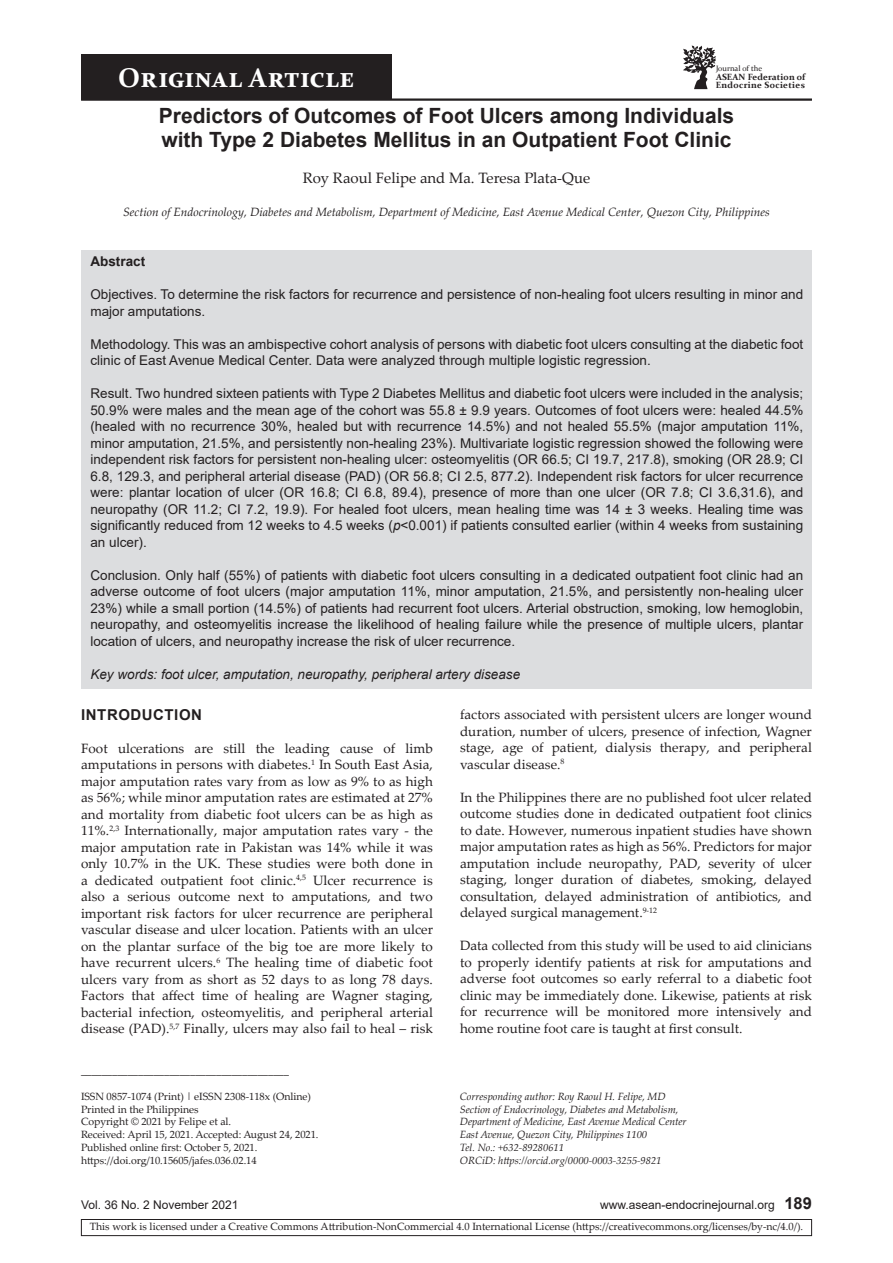
<style>
.page{position:relative;width:893px;height:1263px;background:#fff}
.page>*{position:absolute;margin:0;border:0;box-sizing:border-box;transform-origin:0 0}
.t1{font:700 27px "Constantia";letter-spacing:.005em;color:#fff}
.t2{font:700 21px/24px "Arial";color:#231f20}
.t3{font:15px "Palatino Linotype";color:#231f20}
.t4{font:700 15px "Arial";letter-spacing:.035em;color:#231f20}
.t5{font:13.5px/16.5px "Palatino Linotype";color:#231f20;text-align:justify}
.t6{font:13.5px/16.5px "Arial";color:#231f20}
.t7{font:italic 13.5px "Arial";color:#231f20}
.t8{font:700 13.5px "Arial";color:#231f20}
.t9{font:italic 12px "Palatino Linotype";color:#231f20}
.t10{font:12px "Arial";color:#231f20}
.t11{font:10.5px/12.8px "Palatino Linotype";letter-spacing:-.005em;color:#231f20}
.t12{font:italic 10.5px/12.8px "Palatino Linotype";letter-spacing:-.005em;color:#231f20}
.t13{font:700 9px "Constantia";letter-spacing:.03em;color:#231f20}
.t14{font:700 9px "Constantia";letter-spacing:.01em;color:#231f20}
.t15{font:7.8px "Constantia";color:#231f20}
.s1{font-style:italic}
.s2{font-weight:700;font-size:16.5px}
</style>
<div class="page">
<div style="left:81px;top:250px;width:731px;height:438px;background:#dcdddf"></div>
<div style="left:81px;top:1219px;width:731px;height:17px;border:1px solid #231f20"></div>
<hr style="left:81px;top:98px;width:731px;height:3px;background:#231f20">
<svg style="left:683px;top:45px;width:33px;height:44px"></svg>
<div style="left:81px;top:54px;width:311px;height:46px;background:#231f20"></div>
<h1 class="t1" style="left:118px;top:59px;width:238px">Original Article</h1>
<p class="t15" style="left:716px;top:63px;width:48px">Journal of the</p>
<p class="t14" style="left:716px;top:71px;width:91px">ASEAN Federation of</p>
<p class="t13" style="left:716px;top:78px;width:91px">Endocrine Societies</p>
<h2 class="t2" style="left:159px;top:104px;width:577px">Predictors of Outcomes of Foot Ulcers among Individuals with Type 2 Diabetes Mellitus in an Outpatient Foot Clinic</h2>
<p class="t3" style="left:303px;top:168px;width:289px">Roy Raoul Felipe and Ma. Teresa Plata-Que</p>
<p class="t9" style="left:123px;top:204px;width:648px">Section of Endocrinology, Diabetes and Metabolism, Department of Medicine, East Avenue Medical Center, Quezon City, Philippines</p>
<p class="t8" style="left:90px;top:252px;width:56px">Abstract</p>
<p class="t6" style="left:90px;top:286px;width:714px">Objectives. To determine the risk factors for recurrence and persistence of non-healing foot ulcers resulting in minor and major amputations.</p>
<p class="t6" style="left:90px;top:336px;width:714px">Methodology. This was an ambispective cohort analysis of persons with diabetic foot ulcers consulting at the diabetic foot clinic of East Avenue Medical Center. Data were analyzed through multiple logistic regression.</p>
<p class="t6" style="left:90px;top:385px;width:714px;text-align:justify">Result. Two hundred sixteen patients with Type 2 Diabetes Mellitus and diabetic foot ulcers were included in the analysis; 50.9% were males and the mean age of the cohort was 55.8 ± 9.9 years. Outcomes of foot ulcers were: healed 44.5% (healed with no recurrence 30%, healed but with recurrence 14.5%) and not healed 55.5% (major amputation 11%, minor amputation, 21.5%, and persistently non-healing 23%). Multivariate logistic regression showed the following were independent risk factors for persistent non-healing ulcer: osteomyelitis (OR 66.5; CI 19.7, 217.8), smoking (OR 28.9; CI 6.8, 129.3, and peripheral arterial disease (PAD) (OR 56.8; CI 2.5, 877.2). Independent risk factors for ulcer recurrence were: plantar location of ulcer (OR 16.8; CI 6.8, 89.4), presence of more than one ulcer (OR 7.8; CI 3.6,31.6), and neuropathy (OR 11.2; CI 7.2, 19.9). For healed foot ulcers, mean healing time was 14 ± 3 weeks. Healing time was significantly reduced from 12 weeks to 4.5 weeks (<span class="s1">p</span>&lt;0.001) if patients consulted earlier (within 4 weeks from sustaining an ulcer).</p>
<p class="t6" style="left:90px;top:567px;width:714px;text-align:justify">Conclusion. Only half (55%) of patients with diabetic foot ulcers consulting in a dedicated outpatient foot clinic had an adverse outcome of foot ulcers (major amputation 11%, minor amputation, 21.5%, and persistently non-healing ulcer 23%) while a small portion (14.5%) of patients had recurrent foot ulcers. Arterial obstruction, smoking, low hemoglobin, neuropathy, and osteomyelitis increase the likelihood of healing failure while the presence of multiple ulcers, plantar location of ulcers, and neuropathy increase the risk of ulcer recurrence.</p>
<p class="t7" style="left:90px;top:665px;width:431px">Key words: foot ulcer, amputation, neuropathy, peripheral artery disease</p>
<p class="t4" style="left:81px;top:704px;width:122px">INTRODUCTION</p>
<p class="t5" style="left:81px;top:739px;width:354px">Foot ulcerations are still the leading cause of limb amputations in persons with diabetes.<sup>1</sup> In South East Asia, major amputation rates vary from as low as 9% to as high as 56%; while minor amputation rates are estimated at 27% and mortality from diabetic foot ulcers can be as high as 11%.<sup>2,3</sup> Internationally, major amputation rates vary - the major amputation rate in Pakistan was 14% while it was only 10.7% in the UK. These studies were both done in a dedicated outpatient foot clinic.<sup>4,5</sup> Ulcer recurrence is also a serious outcome next to amputations, and two important risk factors for ulcer recurrence are peripheral vascular disease and ulcer location. Patients with an ulcer on the plantar surface of the big toe are more likely to have recurrent ulcers.<sup>6</sup> The healing time of diabetic foot ulcers vary from as short as 52 days to as long 78 days.<br>Factors that affect time of healing are Wagner staging, bacterial infection, osteomyelitis, and peripheral arterial disease (PAD).<sup>5,7</sup> Finally, ulcers may also fail to heal – risk</p>
<p class="t5" style="left:460px;top:706px;width:353px">factors associated with persistent ulcers are longer wound duration, number of ulcers, presence of infection, Wagner stage, age of patient, dialysis therapy, and peripheral vascular disease.<sup>8</sup></p>
<p class="t5" style="left:460px;top:788px;width:353px">In the Philippines there are no published foot ulcer related outcome studies done in dedicated outpatient foot clinics to date. However, numerous inpatient studies have shown major amputation rates as high as 56%. Predictors for major amputation include neuropathy, PAD, severity of ulcer staging, longer duration of diabetes, smoking, delayed consultation, delayed administration of antibiotics, and delayed surgical management.<sup>9-12</sup></p>
<p class="t5" style="left:460px;top:937px;width:353px">Data collected from this study will be used to aid clinicians to properly identify patients at risk for amputations and adverse foot outcomes so early referral to a diabetic foot clinic may be immediately done. Likewise, patients at risk for recurrence will be monitored more intensively and home routine foot care is taught at first consult.</p>
<p class="t11" style="left:81px;top:1064px;width:209px">________________________________________</p>
<p class="t11" style="left:81px;top:1089px;width:239px">ISSN 0857-1074 (Print) | eISSN 2308-118x (Online)<br>Printed in the Philippines<br>Copyright © 2021 by Felipe et al.<br>Received: April 15, 2021. Accepted: August 24, 2021.<br>Published online first: October 5, 2021. https://doi.org/10.15605/jafes.036.02.14</p>
<p class="t12" style="left:460px;top:1089px;width:228px">Corresponding author: Roy Raoul H. Felipe, MD Section of Endocrinology, Diabetes and Metabolism, Department of Medicine, East Avenue Medical Center East Avenue, Quezon City, Philippines 1100<br>Tel. No.: +632-89280611<br>ORCiD: https://orcid.org/0000-0003-3255-9821</p>
<p class="t10" style="left:81px;top:1196px;width:159px">Vol. 36 No. 2 November 2021</p>
<p class="t10" style="left:600px;top:1196px;width:213px">www.asean-endocrinejournal.org <span class="s2">189</span></p>
<p class="t11" style="left:90px;top:1219px;width:715px">This work is licensed under a Creative Commons Attribution-NonCommercial 4.0 International License (https://creativecommons.org/licenses/by-nc/4.0/).</p>
</div>
